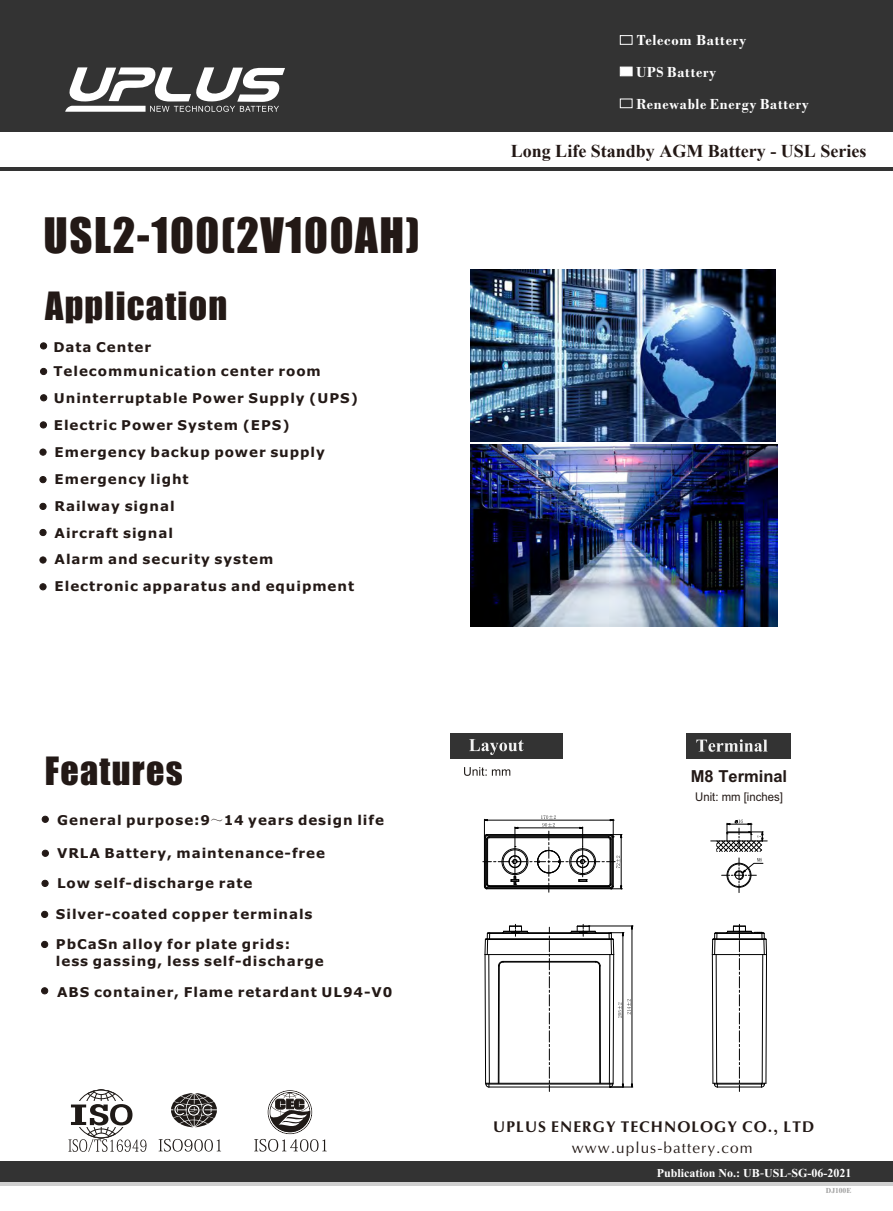
<style>
.page{position:relative;width:893px;height:1211px;background:#fff}
.page>*{position:absolute;margin:0;border:0;box-sizing:border-box;transform-origin:0 0}
.t1{font:45.15px "Impact";letter-spacing:.035em;color:#231916}
.t2{font:36px "Impact";letter-spacing:.035em;color:#231916}
.t3{font:24px "Iris UPC Bold";letter-spacing:.045em;color:#231916}
.t4{font:24px "Iris UPC";letter-spacing:.045em;color:#231916}
.t5{font:700 18px "Times New Roman";color:#231815}
.t6{font:700 16.5px "Arial";color:#231916}
.t7{font:700 15.3px/31.7px "Bodoni";letter-spacing:.05em;color:#fff}
.t8{font:700 13.5px/26.4px "Verdana";letter-spacing:.07em;color:#231916}
.t9{font:700 12px "Times New Roman";color:#fff}
.t10{font:12px "Arial";color:#231916;scale:.94 1}
.t11{font:700 7.5px "Times New Roman";color:#9f9f9f}
.s1{font-family:"Sim Sun";font-weight:400}
.s2{font-family:"Arial Unicode MS";font-weight:400}
.s3{font-style:inherit}
</style>
<div class="page">
<svg style="left:68px;top:1089px;width:78px;height:62px"></svg>
<svg style="left:171px;top:1093px;width:46px;height:34px"></svg>
<svg style="left:159px;top:1138px;width:62px;height:13px"></svg>
<svg style="left:254px;top:1090px;width:73px;height:61px"></svg>
<div style="left:450px;top:733px;width:113px;height:26px;background:#333"></div>
<svg style="left:469px;top:739px;width:54px;height:16px"></svg>
<div style="left:685px;top:733px;width:105px;height:26px;background:#333"></div>
<svg style="left:696px;top:739px;width:71px;height:12px"></svg>
<svg style="left:464px;top:767px;width:46px;height:9px"></svg>
<div style="left:0;top:1164px;width:893px;height:21px;background:linear-gradient(to right,#cfcfcf,#cfcfcf)"></div>
<div style="left:0;top:1160px;width:893px;height:21px;background:#333"></div>
<div style="left:0;top:0;width:893px;height:131px;background:#333"></div>
<hr style="left:0;top:167px;width:892px;height:4px;background:#333">
<div style="left:620px;top:35px;width:12px;height:10px;border:1px solid #fff"></div>
<div style="left:620px;top:99px;width:12px;height:9px;border:1px solid #fff"></div>
<div style="left:620px;top:67px;width:12px;height:9px;background:#fff;border:1px solid #fff"></div>
<svg style="left:65px;top:67px;width:220px;height:45px"></svg>
<div style="left:40px;top:368px;width:7px;height:7px;background:#231916;border:1px solid #231916;border-radius:50%"></div>
<div style="left:40px;top:394px;width:7px;height:7px;background:#231916;border:1px solid #231916;border-radius:50%"></div>
<div style="left:40px;top:421px;width:7px;height:7px;background:#231916;border:1px solid #231916;border-radius:50%"></div>
<div style="left:39px;top:448px;width:8px;height:7px;background:#231916;border:1px solid #231916;border-radius:50%"></div>
<div style="left:39px;top:529px;width:8px;height:7px;background:#231916;border:1px solid #231916;border-radius:50%"></div>
<div style="left:40px;top:342px;width:7px;height:7px;background:#231916;border:1px solid #231916;border-radius:50%"></div>
<div style="left:39px;top:476px;width:7px;height:7px;background:#231916;border:1px solid #231916;border-radius:50%"></div>
<div style="left:39px;top:556px;width:7px;height:7px;background:#231916;border:1px solid #231916;border-radius:50%"></div>
<div style="left:39px;top:503px;width:7px;height:7px;background:#231916;border:1px solid #231916;border-radius:50%"></div>
<div style="left:39px;top:583px;width:7px;height:7px;background:#231916;border:1px solid #231916;border-radius:50%"></div>
<div style="left:42px;top:815px;width:7px;height:7px;background:#231916;border:1px solid #231916;border-radius:50%"></div>
<div style="left:42px;top:849px;width:7px;height:7px;background:#231916;border:1px solid #231916;border-radius:50%"></div>
<div style="left:42px;top:880px;width:7px;height:7px;background:#231916;border:1px solid #231916;border-radius:50%"></div>
<div style="left:41px;top:911px;width:7px;height:7px;background:#231916;border:1px solid #231916;border-radius:50%"></div>
<div style="left:41px;top:941px;width:7px;height:7px;background:#231916;border:1px solid #231916;border-radius:50%"></div>
<div style="left:41px;top:987px;width:7px;height:7px;background:#231916;border:1px solid #231916;border-radius:50%"></div>
<img style="left:470px;top:270px;width:305px;height:171px">
<img style="left:471px;top:444px;width:306px;height:182px">
<hr style="left:710px;top:840px;width:57px;height:1px;background:#000">
<svg style="left:721px;top:858px;width:42px;height:34px"></svg>
<svg style="left:715px;top:819px;width:48px;height:33px"></svg>
<svg style="left:483px;top:815px;width:139px;height:77px"></svg>
<hr style="left:489px;top:1086px;width:120px;height:1px;background:#000">
<hr style="left:498px;top:965px;width:1px;height:118px;background:#000">
<hr style="left:503px;top:961px;width:92px;height:1px;background:#000">
<hr style="left:599px;top:965px;width:1px;height:118px;background:#000">
<hr style="left:600px;top:965px;width:1px;height:118px;background:#000">
<hr style="left:485px;top:954px;width:128px;height:1px;background:#000">
<hr style="left:486px;top:938px;width:126px;height:1px;background:#000">
<hr style="left:488px;top:932px;width:122px;height:1px;background:#000">
<hr style="left:717px;top:1086px;width:44px;height:1px;background:#000">
<hr style="left:712px;top:954px;width:54px;height:1px;background:#000">
<hr style="left:713px;top:938px;width:52px;height:1px;background:#000">
<hr style="left:715px;top:932px;width:48px;height:1px;background:#000">
<hr style="left:486px;top:1083px;width:126px;height:1px;background:#000">
<svg style="left:498px;top:961px;width:5px;height:5px"></svg>
<svg style="left:595px;top:961px;width:5px;height:4px"></svg>
<hr style="left:487px;top:939px;width:124px;height:1px;background:#000">
<hr style="left:489px;top:933px;width:120px;height:1px;background:#000">
<hr style="left:714px;top:1083px;width:50px;height:1px;background:#000">
<hr style="left:715px;top:939px;width:48px;height:1px;background:#000">
<hr style="left:717px;top:933px;width:44px;height:1px;background:#000">
<svg style="left:484px;top:932px;width:6px;height:155px"></svg>
<svg style="left:711px;top:932px;width:7px;height:155px"></svg>
<hr style="left:589px;top:925px;width:43px;height:1px;background:#000">
<svg style="left:608px;top:925px;width:25px;height:162px"></svg>
<svg style="left:549px;top:927px;width:1px;height:164px"></svg>
<svg style="left:502px;top:924px;width:27px;height:12px"></svg>
<svg style="left:569px;top:924px;width:27px;height:12px"></svg>
<svg style="left:726px;top:924px;width:41px;height:167px"></svg>
<h1 class="t1" style="left:43px;top:218px;width:378px">USL2-100(2V100AH)</h1>
<h2 class="t2" style="left:45px;top:292px;width:184px">Application</h2>
<p class="t8" style="left:53px;top:335px;width:99px">Data Center</p>
<p class="t8" style="left:53px;top:358px;width:306px;line-height:27px">Telecommunication center room<br>Uninterruptable Power Supply (UPS)</p>
<p class="t8" style="left:54px;top:413px;width:237px">Electric Power System (EPS)</p>
<p class="t8" style="left:55px;top:440px;width:272px">Emergency backup power supply<br>Emergency light</p>
<p class="t8" style="left:55px;top:494px;width:121px;line-height:26.8px">Railway signal<br>Aircraft signal</p>
<p class="t8" style="left:55px;top:546px;width:301px;line-height:27.6px">Alarm and security system<br>Electronic apparatus and equipment</p>
<h2 class="t2" style="left:45px;top:757px;width:139px">Features</h2>
<p class="t8" style="left:57px;top:807px;width:328px">General purpose:9<span class="s1">～</span>14 years design life</p>
<p class="t8" style="left:57px;top:839px;width:269px;line-height:29.5px">VRLA Battery, maintenance-free<br>Low self-discharge rate</p>
<p class="t8" style="left:56px;top:902px;width:258px">Silver-coated copper terminals</p>
<p class="t8" style="left:56px;top:937px;width:269px;line-height:16.4px">PbCaSn alloy for plate grids: less gassing, less self-discharge</p>
<p class="t8" style="left:57px;top:980px;width:336px">ABS container, Flame retardant UL94-V0</p>
<p class="t7" style="left:636px;top:26px;width:174px">Telecom Battery<br>UPS Battery<br>Renewable Energy Battery</p>
<h3 class="t5" style="left:511px;top:138px;width:357px">Long Life Standby AGM Battery - USL Series</h3>
<p class="t6" style="left:690px;top:764px;width:98px">M8 Terminal</p>
<p class="t10" style="left:695px;top:792px;width:95px">Unit: mm [inches]</p>
<h3 class="t3" style="left:493px;top:1112px;width:322px">UPLUS ENERGY TECHNOLOGY CO., LTD</h3>
<h3 class="t4" style="left:572px;top:1133px;width:182px">www.uplus-battery.com</h3>
<p class="t9" style="left:657px;top:1168px;width:196px">Publication No.: UB<span class="s2">-</span>US<span class="s3">L</span><span class="s2">-</span><span class="s3">SG-0</span>6<span class="s3">-2021</span></p>
<p class="t11" style="left:826px;top:1184px;width:27px">DJ100E</p>
</div>
